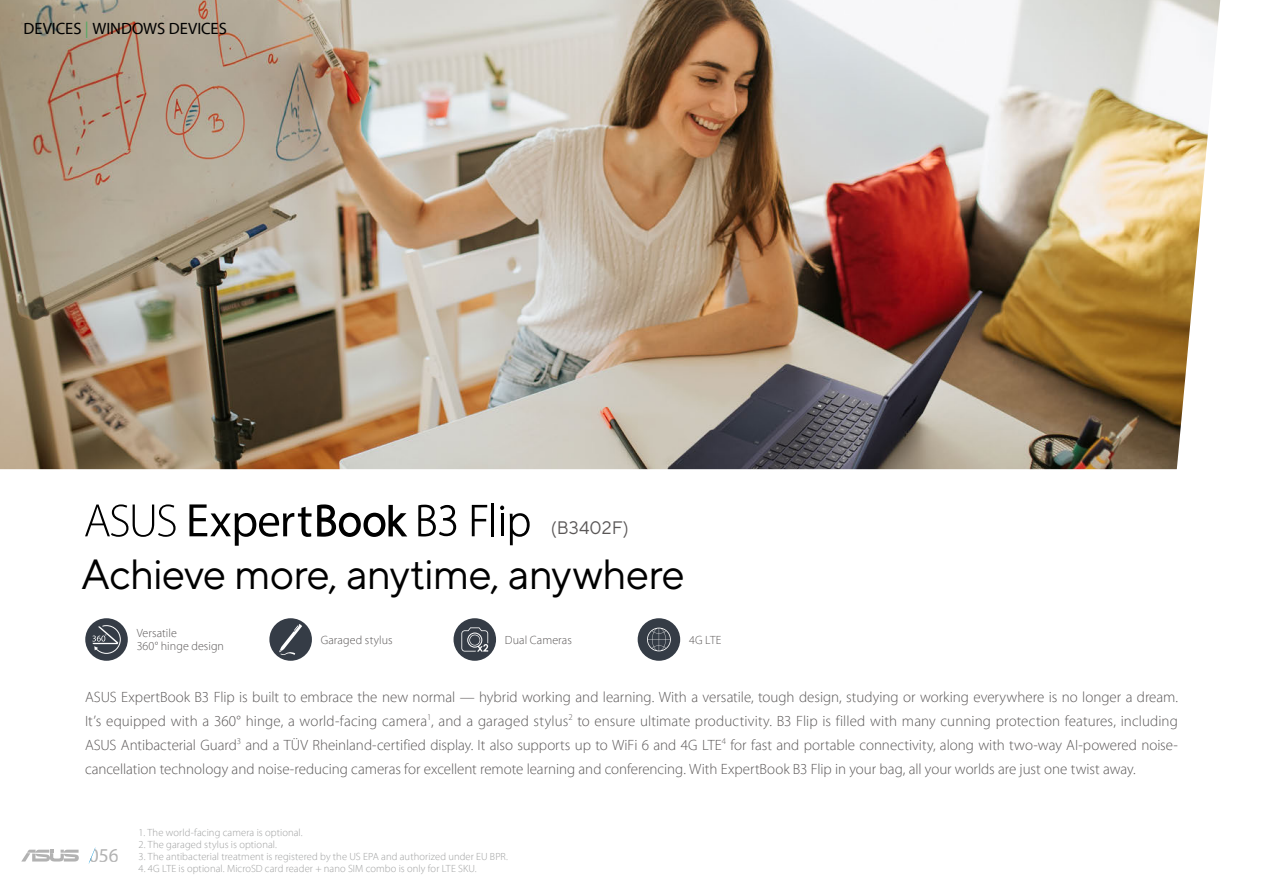
<style>
.page{position:relative;width:1263px;height:893px;background:#fff}
.page>*{position:absolute;margin:0;border:0;box-sizing:border-box;transform-origin:0 0}
.t1{font:42px "TT Norms Pro";letter-spacing:-.025em;color:#000}
.t2{font:19.5px "Myriad Pro";color:#b2b2b2}
.t3{font:18px "TT Norms Pro";color:#5a5757}
.t4{font:16.5px "Myriad Pro";color:#000}
.t5{font:300 15px/24px "Myriad Pro";letter-spacing:-.005em;color:#5a5757;text-align:justify}
.t6{font:300 12px/13.5px "Myriad Pro";letter-spacing:.01em;color:#5a5757}
.t7{font:300 10.5px "Myriad Pro";letter-spacing:.01em;color:#9fa0a0}
.s1{color:#53a963}
</style>
<div class="page">
<img style="left:0;top:0;width:1220px;height:469px">
<div style="left:85px;top:618px;width:43px;height:43px;background:#353c46;border-radius:50%"></div>
<svg style="left:92px;top:625px;width:29px;height:29px"></svg>
<div style="left:269px;top:618px;width:43px;height:43px;background:#353c46;border-radius:50%"></div>
<svg style="left:279px;top:624px;width:23px;height:31px"></svg>
<div style="left:453px;top:618px;width:43px;height:43px;background:#353c46;border-radius:50%"></div>
<svg style="left:461px;top:627px;width:27px;height:25px"></svg>
<div style="left:638px;top:618px;width:42px;height:43px;background:#353c46;border-radius:50%"></div>
<svg style="left:647px;top:628px;width:24px;height:23px"></svg>
<svg style="left:89px;top:848px;width:6px;height:15px"></svg>
<svg style="left:22px;top:850px;width:57px;height:11px"></svg>
<svg style="left:189px;top:504px;width:218px;height:42px"></svg>
<svg style="left:85px;top:504px;width:91px;height:33px"></svg>
<svg style="left:418px;top:505px;width:38px;height:31px"></svg>
<svg style="left:472px;top:505px;width:15px;height:31px"></svg>
<hr style="left:491px;top:503px;width:3px;height:33px;background:#000">
<svg style="left:500px;top:506px;width:4px;height:4px"></svg>
<hr style="left:501px;top:514px;width:3px;height:22px;background:#000">
<svg style="left:510px;top:513px;width:20px;height:32px"></svg>
<p class="t4" style="left:23px;top:19px;width:205px">DEVICES <span class="s1">|</span> WINDOWS DEVICES</p>
<p class="t3" style="left:551px;top:515px;width:79px">(B3402F)</p>
<h1 class="t1" style="left:81px;top:543px;width:605px">Achieve more, anytime, anywhere</h1>
<p class="t6" style="left:137px;top:626px;width:89px">Versatile<br>360° hinge design</p>
<p class="t6" style="left:321px;top:633px;width:73px">Garaged stylus</p>
<p class="t6" style="left:505px;top:633px;width:68px">Dual Cameras</p>
<p class="t6" style="left:689px;top:633px;width:34px">4G LTE</p>
<p class="t5" style="left:85px;top:685px;width:1094px">ASUS ExpertBook B3 Flip is built to embrace the new normal — hybrid working and learning. With a versatile, tough design, studying or working everywhere is no longer a dream.<br>It’s equipped with a 360° hinge, a world-facing camera<sup>1</sup>, and a garaged stylus<sup>2</sup> to ensure ultimate productivity. B3 Flip is filled with many cunning protection features, including ASUS Antibacterial Guard<sup>3</sup> and a TÜV Rheinland-certified display. It also supports up to WiFi 6 and 4G LTE<sup>4</sup> for fast and portable connectivity, along with two-way AI-powered noise&shy;cancellation technology and noise-reducing cameras for excellent remote learning and conferencing. With ExpertBook B3 Flip in your bag, all your worlds are just one twist away.</p>
<h2 class="t2" style="left:89px;top:843px;width:32px">056</h2>
<p class="t7" style="left:139px;top:826px;width:166px">1. The world-facing camera is optional.</p>
<p class="t7" style="left:139px;top:838px;width:140px">2. The garaged stylus is optional.</p>
<p class="t7" style="left:139px;top:850px;width:371px">3. The antibacterial treatment is registered by the US EPA and authorized under EU BPR.</p>
<p class="t7" style="left:139px;top:862px;width:340px">4. 4G LTE is optional. MicroSD card reader + nano SIM combo is only for LTE SKU.</p>
</div>
